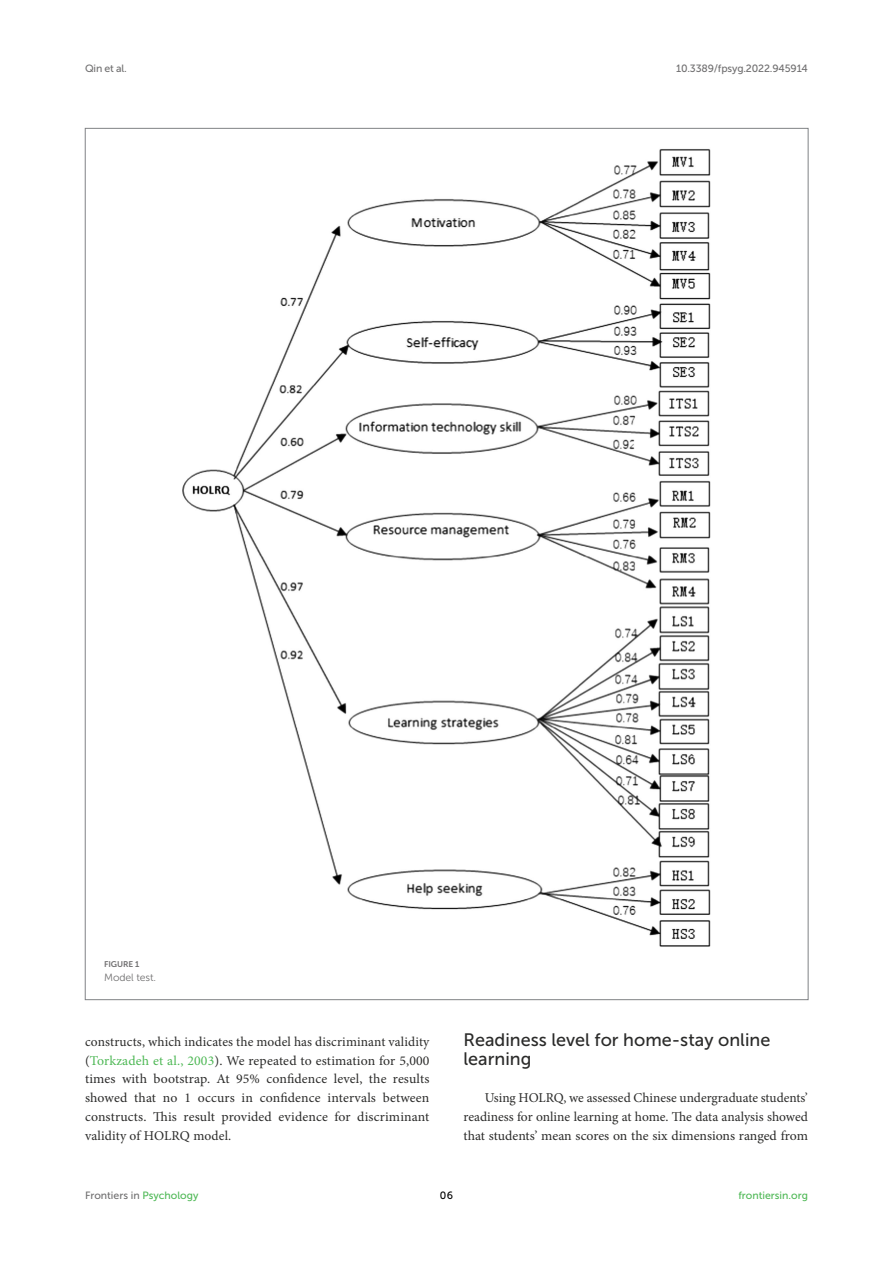
<style>
.page{position:relative;width:893px;height:1263px;background:#fff}
.page>*{position:absolute;margin:0;border:0;box-sizing:border-box;transform-origin:0 0}
.HEAD_2{font:18px/18.8px "Museo Sans 500";color:#2b2b2a}
.TEXT{font:13.5px/18.8px "Minion Pro";letter-spacing:.01em;color:#2b2b2a;text-align:justify}
.TEXT_FLUSH{font:13.5px/18.8px "Minion Pro";color:#2b2b2a;text-align:justify}
.t1{font:10.5px "Museo Sans 500";letter-spacing:-.015em;color:#706f70}
.t2{font:10.5px "Museo Sans 500";color:#4eb855}
.FIG_LEG{font:10.5px "Museo Sans 300";letter-spacing:-.01em;color:#706f70}
.t3{font:10.5px "Museo Sans 500";color:#000}
.FIG_HD{font:8.25px "Museo Sans 700";letter-spacing:-.01em;color:#706f70}
.s1{color:#4eb855}
</style>
<div class="page">
<img style="left:182px;top:149px;width:529px;height:798px">
<p class="t1" style="left:85px;top:63px;width:43px">Qin et al.</p>
<p class="t1" style="left:676px;top:63px;width:133px">10.3389/fpsyg.2022.945914</p>
<p class="FIG_HD" style="left:104px;top:960px;width:37px">FIGURE 1</p>
<p class="FIG_LEG" style="left:104px;top:971px;width:53px">Model test.</p>
<p class="TEXT" style="left:85px;top:1032px;width:346px">constructs, which indicates the model has discriminant validity (<span class="s1">Torkzadeh et al., 2003</span>). We repeated to estimation for 5,000 times with bootstrap. At 95% confidence level, the results showed that no 1 occurs in confidence intervals between constructs. This result provided evidence for discriminant validity of HOLRQ model.</p>
<p class="HEAD_2" style="left:463px;top:1030px;width:308px">Readiness level for home-stay online learning</p>
<p class="TEXT_FLUSH" style="left:463px;top:1088px;width:346px;text-indent:21px">Using HOLRQ, we assessed Chinese undergraduate students’ readiness for online learning at home. The data analysis showed that students’ mean scores on the six dimensions ranged from</p>
<p class="t1" style="left:85px;top:1190px;width:115px">Frontiers in <span class="s1">Psychology</span></p>
<p class="t3" style="left:440px;top:1190px;width:15px">06</p>
<p class="t2" style="left:738px;top:1190px;width:71px">frontiersin.org</p>
</div>
